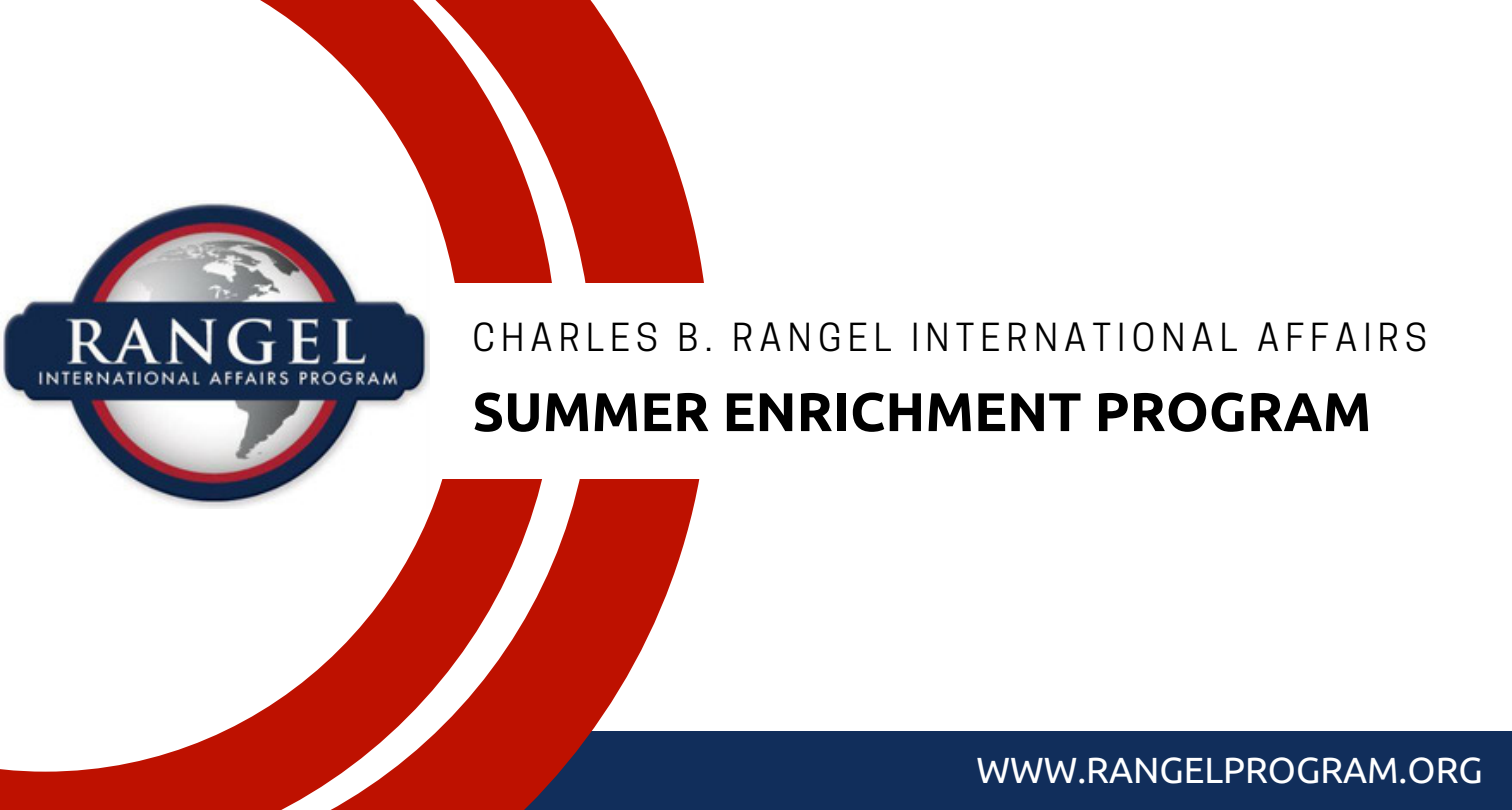
<style>
.page{position:relative;width:1512px;height:810px;background:#fff}
.page>*{position:absolute;margin:0;border:0;box-sizing:border-box;transform-origin:0 0}
.t1{font:700 54.6px "Ubuntu";color:#000}
.t2{font:36.3px "Cooper Hewitt";letter-spacing:.17em;color:#000}
.t3{font:36.3px "Ubuntu";color:#fff}
</style>
<div class="page">
<div style="left:295px;top:731px;width:1217px;height:79px;background:#112e5b"></div>
<svg style="left:557px;top:0;width:147px;height:775px;fill:#be1100"></svg>
<svg style="left:0;top:0;width:557px;height:810px"></svg>
<img style="left:0;top:200px;width:430px;height:308px">
<div style="left:437px;top:284px;width:1075px;height:195px;background:#fff"></div>
<p class="t2" style="left:472px;top:324px;width:956px">CHARLES B. RANGEL INTERNATIONAL AFFAIRS</p>
<h1 class="t1" style="left:472px;top:380px;width:900px">SUMMER ENRICHMENT PROGRAM</h1>
<p class="t3" style="left:977px;top:749px;width:508px">WWW.RANGELPROGRAM.ORG</p>
</div>
